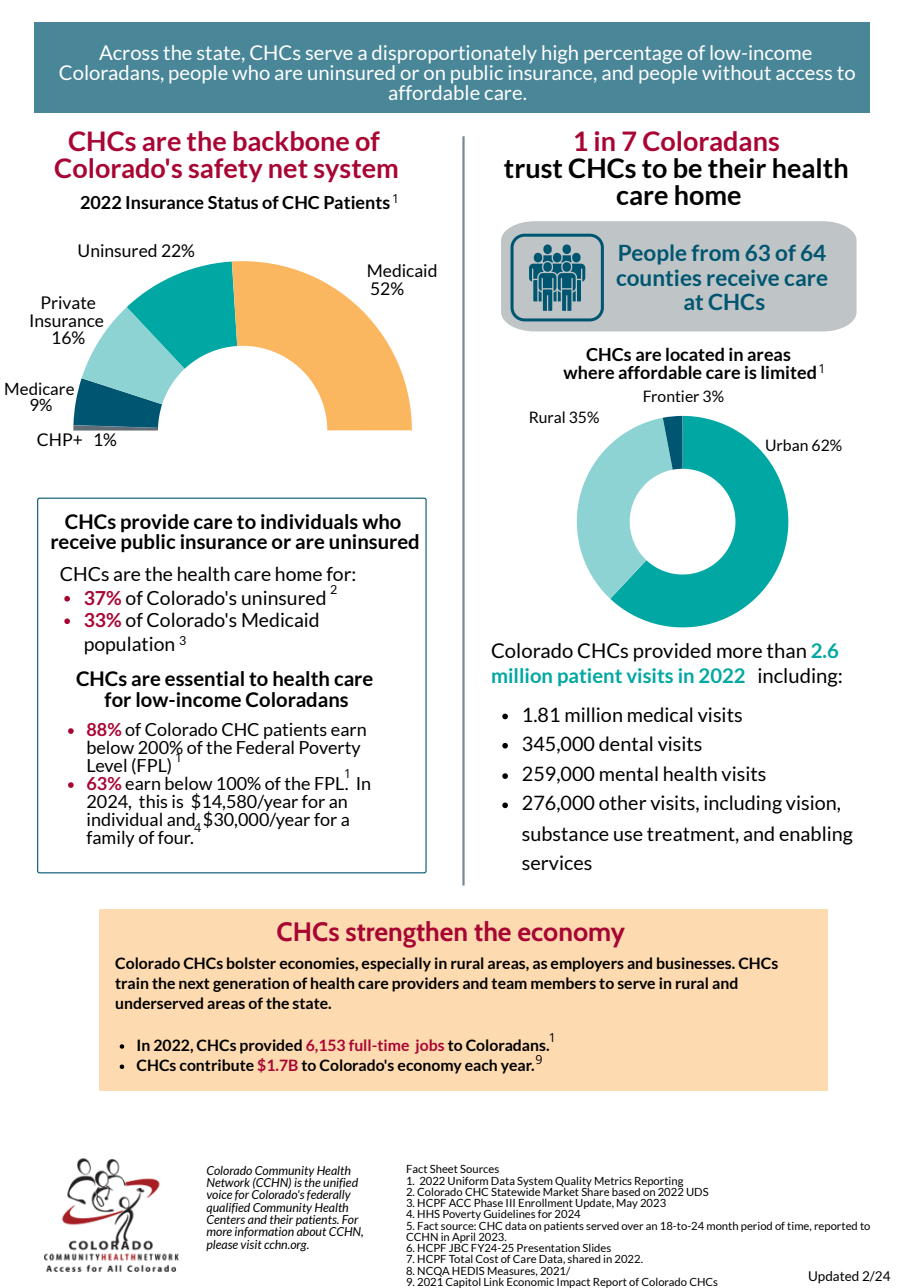
<style>
.page{position:relative;width:900px;height:1288px;background:#fff}
.page>*{position:absolute;margin:0;border:0;box-sizing:border-box;transform-origin:0 0}
.t1{font:700 27px/27px "Lato";color:#a90533;text-align:center}
.t2{font:700 27px/27px "Lato";color:#000;text-align:center}
.t3{font:700 26.55px "Cabin";color:#a90533}
.t4{font:700 22.5px/24.8px "Lato";color:#005670;text-align:center}
.t5{font:20.25px/20.2px "Lato";color:#fff;text-align:center}
.t6{font:700 20.25px/20.2px "Lato";color:#000;text-align:center}
.t7{font:20.25px/24.8px "Lato";color:#000}
.t8{font:19.8px/29.8px "Lato";color:#000}
.t9{font:19.4px/23.6px "Lato";color:#000}
.t10{font:18px/18px "Lato";color:#000}
.t11{font:700 18px "Lato";color:#000}
.t12{font:17.5px "Lato";color:#000}
.t13{font:16.9px "Lato";color:#000}
.t14{font:700 15.75px/20.2px "Lato";color:#000}
.t15{font:15.75px "Lato";color:#000}
.t16{font:13.5px "Lato";color:#000}
.t17{font:italic 12.4px/12.4px "Lato";color:#000}
.t18{font:12.4px "Open Sans";color:#000}
.t19{font:12.4px "Lato";color:#000}
.t20{font:11.25px/11.2px "Lato";color:#000}
.s1{font-weight:700;color:#a90533}
.s2{font-weight:700;color:#00a7a3}
.s3{color:#a90533}
</style>
<div class="page">
<img style="left:44px;top:1158px;width:135px;height:114px">
<svg style="left:501px;top:221px;width:356px;height:110px;background:#b0bcc0"></svg>
<hr style="left:462px;top:136px;width:3px;height:750px;background:#768c95">
<svg style="left:577px;top:416px;width:211px;height:211px"></svg>
<svg style="left:73px;top:261px;width:339px;height:170px"></svg>
<svg style="left:37px;top:498px;width:390px;height:375px"></svg>
<svg style="left:68px;top:728px;width:6px;height:6px"></svg>
<svg style="left:68px;top:782px;width:6px;height:6px"></svg>
<svg style="left:64px;top:596px;width:6px;height:6px"></svg>
<svg style="left:64px;top:618px;width:6px;height:6px"></svg>
<div style="left:99px;top:910px;width:729px;height:181px;background:#fddab0"></div>
<svg style="left:120px;top:1044px;width:4px;height:5px"></svg>
<svg style="left:120px;top:1064px;width:4px;height:5px"></svg>
<div style="left:34px;top:23px;width:836px;height:90px;background:#498698"></div>
<svg style="left:502px;top:714px;width:6px;height:5px"></svg>
<svg style="left:502px;top:743px;width:6px;height:6px"></svg>
<svg style="left:502px;top:773px;width:6px;height:6px"></svg>
<svg style="left:502px;top:803px;width:6px;height:5px"></svg>
<p class="t5" style="left:59px;top:42px;width:798px">Across the state, CHCs serve a disproportionately high percentage of low-income<br>Coloradans, people who are uninsured or on public insurance, and people without access to affordable care.</p>
<p class="t1" style="left:54px;top:127px;width:346px">CHCs are the backbone of<br>Colorado's safety net system</p>
<p class="t18" style="left:392px;top:189px;width:9px">1</p>
<p class="t11" style="left:80px;top:192px;width:312px">2022 Insurance Status of CHC Patients</p>
<p class="t12" style="left:78px;top:240px;width:119px">Uninsured 22%</p>
<p class="t12" style="left:40px;top:292px;width:57px">Private</p>
<p class="t12" style="left:29px;top:310px;width:77px">Insurance</p>
<p class="t12" style="left:51px;top:327px;width:36px">16%</p>
<p class="t13" style="left:4px;top:378px;width:72px">Medicare</p>
<p class="t13" style="left:30px;top:395px;width:25px">9%</p>
<p class="t12" style="left:37px;top:429px;width:82px">CHP+ 1%</p>
<p class="t12" style="left:367px;top:260px;width:72px">Medicaid</p>
<p class="t12" style="left:370px;top:278px;width:36px">52%</p>
<p class="t6" style="left:50px;top:511px;width:371px">CHCs provide care to individuals who receive public insurance or are uninsured</p>
<p class="t19" style="left:330px;top:582px;width:9px">2</p>
<p class="t9" style="left:60px;top:562px;width:298px">CHCs are the health care home for:</p>
<p class="t9" style="left:84px;top:586px;width:244px"><span class="s1">37%</span> of Colorado's uninsured</p>
<p class="t9" style="left:84px;top:608px;width:237px"><span class="s1">33%</span> of Colorado's Medicaid population</p>
<p class="t19" style="left:179px;top:632px;width:9px">3</p>
<p class="t6" style="left:76px;top:668px;width:299px">CHCs are essential to health care</p>
<p class="t6" style="left:105px;top:689px;width:246px">for low-income Coloradans</p>
<p class="t10" style="left:86px;top:720px;width:282px"><span class="s1">88%</span> of Colorado CHC patients earn below 200% of the Federal Poverty<br>Level (FPL)</p>
<p class="t10" style="left:86px;top:774px;width:286px"><span class="s1">63%</span> earn below 100% of the FPL. In<br>2024, this is $14,580/year for an individual and $30,000/year for a family of four.</p>
<p class="t18" style="left:175px;top:749px;width:9px">1</p>
<p class="t18" style="left:344px;top:765px;width:9px">1</p>
<p class="t19" style="left:141px;top:782px;width:9px">4</p>
<p class="t18" style="left:194px;top:819px;width:9px">4</p>
<p class="t1" style="left:573px;top:127px;width:209px">1 in 7 Coloradans</p>
<p class="t2" style="left:504px;top:154px;width:346px">trust CHCs to be their health care home</p>
<p class="t4" style="left:616px;top:240px;width:213px">People from 63 of 64 counties receive care at CHCs</p>
<p class="t11" style="left:586px;top:344px;width:206px">CHCs are located in areas</p>
<p class="t11" style="left:564px;top:362px;width:255px">where affordable care is limited</p>
<p class="t15" style="left:529px;top:407px;width:72px">Rural 35%</p>
<p class="t18" style="left:818px;top:359px;width:9px">1</p>
<p class="t15" style="left:643px;top:387px;width:83px">Frontier 3%</p>
<p class="t15" style="left:765px;top:436px;width:79px">Urban 62%</p>
<p class="t7" style="left:491px;top:638px;width:353px">Colorado CHCs provided more than <span class="s2">2.6 million patient visits in 2022</span> including:</p>
<p class="t8" style="left:522px;top:699px;width:222px">1.81 million medical visits</p>
<p class="t8" style="left:522px;top:728px;width:182px">345,000 dental visits</p>
<p class="t8" style="left:522px;top:759px;width:246px">259,000 mental health visits</p>
<p class="t8" style="left:522px;top:788px;width:333px">276,000 other visits, including vision, substance use treatment, and enabling services</p>
<p class="t3" style="left:277px;top:915px;width:350px">CHCs strengthen the economy</p>
<p class="t14" style="left:115px;top:953px;width:665px">Colorado CHCs bolster economies, especially in rural areas, as employers and businesses. CHCs train the next generation of health care providers and team members to serve in rural and underserved areas of the state.</p>
<p class="t14" style="left:137px;top:1035px;width:414px">In 2022, CHCs provided <span class="s3">6,153 full-time jobs</span> to Coloradans.</p>
<p class="t14" style="left:137px;top:1055px;width:400px">CHCs contribute <span class="s3">$1.7B</span> to Colorado's economy each year.</p>
<p class="t18" style="left:535px;top:1050px;width:9px">9</p>
<p class="t18" style="left:549px;top:1029px;width:9px">1</p>
<p class="t17" style="left:206px;top:1164px;width:159px">Colorado Community Health<br>Network (CCHN) is the unified voice for Colorado's federally qualified Community Health<br>Centers and their patients. For more information about CCHN, please visit cchn.org.</p>
<p class="t20" style="left:406px;top:1163px;width:95px">Fact Sheet Sources</p>
<p class="t20" style="left:406px;top:1175px;width:279px">1. 2022 Uniform Data System Quality Metrics Reporting</p>
<p class="t20" style="left:406px;top:1186px;width:304px">2. Colorado CHC Statewide Market Share based on 2022 UDS</p>
<p class="t20" style="left:406px;top:1197px;width:262px">3. HCPF ACC Phase III Enrollment Update, May 2023</p>
<p class="t20" style="left:406px;top:1208px;width:176px">4. HHS Poverty Guidelines for 2024</p>
<p class="t20" style="left:406px;top:1220px;width:466px">5. Fact source: CHC data on patients served over an 18-to-24 month period of time, reported to<br>CCHN in April 2023.</p>
<p class="t20" style="left:406px;top:1242px;width:207px">6. HCPF JBC FY24-25 Presentation Slides</p>
<p class="t20" style="left:406px;top:1253px;width:238px">7. HCPF Total Cost of Care Data, shared in 2022.</p>
<p class="t20" style="left:406px;top:1265px;width:166px">8. NCQA HEDIS Measures, 2021/</p>
<p class="t20" style="left:406px;top:1276px;width:314px">9. 2021 Capitol Link Economic Impact Report of Colorado CHCs</p>
<p class="t16" style="left:808px;top:1267px;width:84px">Updated 2/24</p>
</div>
